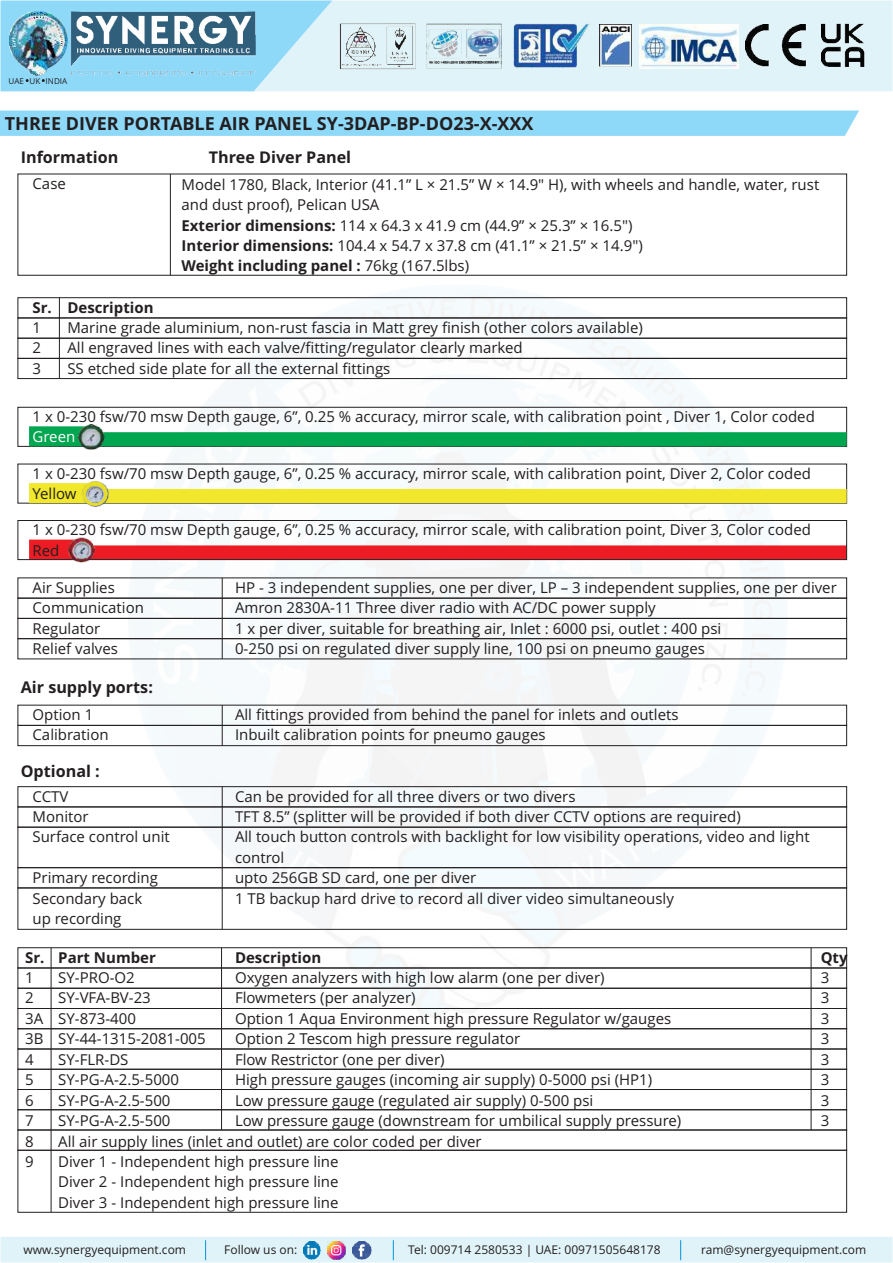
<style>
.page{position:relative;width:893px;height:1263px;background:#fff}
.page>*{position:absolute;margin:0;border:0;box-sizing:border-box;transform-origin:0 0}
.t1{font:700 18px "Open Sans";color:#231f20}
.t2{font:700 16.2px "Open Sans";color:#231f20}
.t3{font:15px/20.4px "Open Sans";color:#231f20}
.t4{font:700 15px "Open Sans";color:#231f20}
.t5{font:15px "Open Sans";color:#fff}
.t6{font:12px "Open Sans";color:#231f20}
.t7{font:8.1px "Open Sans";color:#231f20}
.s1{font-weight:700}
</style>
<div class="page">
<img style="left:2px;top:2px;width:251px;height:90px">
<svg style="left:253px;top:2px;width:638px;height:90px;background:#d7eff7"></svg>
<div style="left:0;top:1237px;width:893px;height:26px;background:#e0f3f8"></div>
<img style="left:303px;top:1241px;width:18px;height:18px">
<img style="left:353px;top:1241px;width:18px;height:18px">
<img style="left:328px;top:1241px;width:18px;height:18px">
<svg style="left:205px;top:1240px;width:1px;height:20px"></svg>
<svg style="left:680px;top:1240px;width:1px;height:20px"></svg>
<svg style="left:393px;top:1240px;width:1px;height:20px"></svg>
<img style="left:746px;top:24px;width:60px;height:44px">
<img style="left:821px;top:24px;width:43px;height:43px">
<img style="left:599px;top:24px;width:32px;height:43px">
<img style="left:425px;top:22px;width:78px;height:47px">
<img style="left:512px;top:22px;width:78px;height:47px">
<img style="left:340px;top:23px;width:76px;height:46px">
<img style="left:639px;top:24px;width:99px;height:44px">
<svg style="left:0;top:110px;width:859px;height:26px;background:#91d9f8"></svg>
<div style="left:18px;top:174px;width:829px;height:102px;border:1px solid #231f20"></div>
<hr style="left:170px;top:174px;width:1px;height:101px;background:#231f20">
<svg style="left:29px;top:540px;width:816px;height:18px"></svg>
<div style="left:18px;top:520px;width:829px;height:40px;border:1px solid #231f20"></div>
<div style="left:18px;top:598px;width:829px;height:21px;border:1px solid #231f20"></div>
<div style="left:18px;top:618px;width:829px;height:21px;border:1px solid #231f20"></div>
<div style="left:18px;top:638px;width:829px;height:21px;border:1px solid #231f20"></div>
<hr style="left:222px;top:578px;width:1px;height:81px;background:#231f20">
<div style="left:18px;top:725px;width:829px;height:21px;border:1px solid #231f20"></div>
<hr style="left:222px;top:705px;width:1px;height:41px;background:#231f20">
<div style="left:18px;top:786px;width:829px;height:21px;border:1px solid #231f20"></div>
<div style="left:18px;top:806px;width:829px;height:21px;border:1px solid #231f20"></div>
<div style="left:18px;top:827px;width:829px;height:41px;border:1px solid #231f20"></div>
<div style="left:18px;top:867px;width:829px;height:21px;border:1px solid #231f20"></div>
<hr style="left:222px;top:787px;width:1px;height:142px;background:#231f20">
<div style="left:18px;top:887px;width:829px;height:43px;border:1px solid #231f20"></div>
<img style="left:68px;top:537px;width:27px;height:26px">
<div style="left:18px;top:407px;width:829px;height:40px;border:1px solid #231f20"></div>
<svg style="left:29px;top:426px;width:818px;height:20px"></svg>
<img style="left:78px;top:425px;width:26px;height:24px">
<svg style="left:29px;top:481px;width:818px;height:25px"></svg>
<div style="left:18px;top:297px;width:829px;height:21px;border:1px solid #231f20"></div>
<div style="left:18px;top:338px;width:829px;height:21px;border:1px solid #231f20"></div>
<hr style="left:59px;top:298px;width:1px;height:81px;background:#231f20">
<div style="left:18px;top:358px;width:829px;height:21px;border:1px solid #231f20"></div>
<div style="left:18px;top:947px;width:829px;height:21px;border:1px solid #231f20"></div>
<div style="left:18px;top:967px;width:829px;height:21px;border:1px solid #231f20"></div>
<div style="left:18px;top:988px;width:829px;height:21px;border:1px solid #231f20"></div>
<div style="left:18px;top:1008px;width:829px;height:21px;border:1px solid #231f20"></div>
<hr style="left:51px;top:948px;width:1px;height:264px;background:#231f20">
<hr style="left:221px;top:948px;width:1px;height:182px;background:#231f20">
<hr style="left:811px;top:948px;width:1px;height:182px;background:#231f20">
<div style="left:18px;top:1028px;width:829px;height:21px;border:1px solid #231f20"></div>
<div style="left:18px;top:1048px;width:829px;height:21px;border:1px solid #231f20"></div>
<div style="left:18px;top:1069px;width:829px;height:21px;border:1px solid #231f20"></div>
<div style="left:18px;top:1089px;width:829px;height:21px;border:1px solid #231f20"></div>
<div style="left:18px;top:1109px;width:829px;height:21px;border:1px solid #231f20"></div>
<div style="left:18px;top:1129px;width:829px;height:21px;border:1px solid #231f20"></div>
<div style="left:18px;top:1150px;width:829px;height:63px;border:1px solid #231f20"></div>
<p class="t7" style="left:9px;top:77px;width:60px">UAE UK INDIA</p>
<p class="t1" style="left:5px;top:116px;width:530px">THREE DIVER PORTABLE AIR PANEL SY-3DAP-BP-DO23-X-XXX</p>
<p class="t2" style="left:21px;top:150px;width:99px">Information</p>
<p class="t2" style="left:209px;top:150px;width:144px">Three Diver Panel</p>
<p class="t3" style="left:33px;top:175px;width:35px">Case</p>
<p class="t3" style="left:182px;top:176px;width:639px">Model 1780, Black, Interior (41.1” L × 21.5” W × 14.9" H), with wheels and handle, water, rust and dust proof), Pelican USA<br><span class="s1">Exterior dimensions:</span> 114 x 64.3 x 41.9 cm (44.9” × 25.3” × 16.5")<br><span class="s1">Interior dimensions:</span> 104.4 x 54.7 x 37.8 cm (41.1” × 21.5” × 14.9")<br><span class="s1">Weight including panel :</span> 76kg (167.5lbs)</p>
<p class="t4" style="left:33px;top:301px;width:21px">Sr.</p>
<p class="t3" style="left:33px;top:319px;width:10px;text-align:justify">1<br>2<br>3</p>
<p class="t4" style="left:67px;top:301px;width:88px">Description</p>
<p class="t3" style="left:67px;top:319px;width:577px">Marine grade aluminium, non-rust fascia in Matt grey finish (other colors available)<br>All engraved lines with each valve/fitting/regulator clearly marked<br>SS etched side plate for all the external fittings</p>
<p class="t3" style="left:33px;top:408px;width:784px">1 x 0-230 fsw/70 msw Depth gauge, 6”, 0.25 % accuracy, mirror scale, with calibration point , Diver 1, Color coded</p>
<p class="t5" style="left:33px;top:431px;width:44px">Green</p>
<p class="t3" style="left:33px;top:465px;width:780px">1 x 0-230 fsw/70 msw Depth gauge, 6”, 0.25 % accuracy, mirror scale, with calibration point, Diver 2, Color coded<br>Yellow</p>
<p class="t3" style="left:33px;top:521px;width:780px">1 x 0-230 fsw/70 msw Depth gauge, 6”, 0.25 % accuracy, mirror scale, with calibration point, Diver 3, Color coded<br>Red</p>
<p class="t3" style="left:33px;top:579px;width:113px">Air Supplies<br>Communication<br>Regulator<br>Relief valves</p>
<p class="t3" style="left:235px;top:579px;width:603px">HP - 3 independent supplies, one per diver, LP – 3 independent supplies, one per diver Amron 2830A-11 Three diver radio with AC/DC power supply<br>1 x per diver, suitable for breathing air, Inlet : 6000 psi, outlet : 400 psi<br>0-250 psi on regulated diver supply line, 100 psi on pneumo gauges</p>
<p class="t2" style="left:21px;top:680px;width:134px">Air supply ports:</p>
<p class="t3" style="left:33px;top:706px;width:78px">Option 1<br>Calibration</p>
<p class="t3" style="left:235px;top:706px;width:445px">All fittings provided from behind the panel for inlets and outlets<br>Inbuilt calibration points for pneumo gauges</p>
<p class="t2" style="left:21px;top:765px;width:81px">Optional :</p>
<p class="t3" style="left:33px;top:787px;width:139px">CCTV<br>Monitor<br>Surface control unit</p>
<p class="t3" style="left:33px;top:869px;width:127px">Primary recording<br>Secondary back up recording</p>
<p class="t3" style="left:235px;top:787px;width:576px">Can be provided for all three divers or two divers<br>TFT 8.5” (splitter will be provided if both diver CCTV options are required)<br>All touch button controls with backlight for low visibility operations, video and light control<br>upto 256GB SD card, one per diver<br>1 TB backup hard drive to record all diver video simultaneously</p>
<p class="t4" style="left:25px;top:951px;width:21px">Sr.</p>
<p class="t3" style="left:25px;top:969px;width:20px">1<br>2<br>3A<br>3B<br>4<br>5<br>6<br>7<br>8<br>9</p>
<p class="t4" style="left:58px;top:951px;width:99px">Part Number</p>
<p class="t3" style="left:58px;top:969px;width:425px">SY-PRO-O2<br>SY-VFA-BV-23<br>SY-873-400<br>SY-44-1315-2081-005<br>SY-FLR-DS<br>SY-PG-A-2.5-5000<br>SY-PG-A-2.5-500<br>SY-PG-A-2.5-500<br>All air supply lines (inlet and outlet) are color coded per diver<br>Diver 1 - Independent high pressure line<br>Diver 2 - Independent high pressure line<br>Diver 3 - Independent high pressure line</p>
<p class="t4" style="left:235px;top:951px;width:88px">Description</p>
<p class="t3" style="left:235px;top:969px;width:448px">Oxygen analyzers with high low alarm (one per diver)<br>Flowmeters (per analyzer)<br>Option 1 Aqua Environment high pressure Regulator w/gauges Option 2 Tescom high pressure regulator<br>Flow Restrictor (one per diver)<br>High pressure gauges (incoming air supply) 0-5000 psi (HP1)<br>Low pressure gauge (regulated air supply) 0-500 psi<br>Low pressure gauge (downstream for umbilical supply pressure)</p>
<p class="t4" style="left:821px;top:951px;width:28px">Qty</p>
<p class="t3" style="left:821px;top:969px;width:10px;text-align:justify">3<br>3<br>3<br>3<br>3<br>3<br>3<br>3</p>
<p class="t6" style="left:23px;top:1245px;width:164px">www.synergyequipment.com</p>
<p class="t6" style="left:224px;top:1245px;width:74px">Follow us on:</p>
<p class="t6" style="left:408px;top:1245px;width:254px">Tel: 009714 2580533 | UAE: 00971505648178</p>
<p class="t6" style="left:701px;top:1245px;width:167px">ram@synergyequipment.com</p>
</div>
